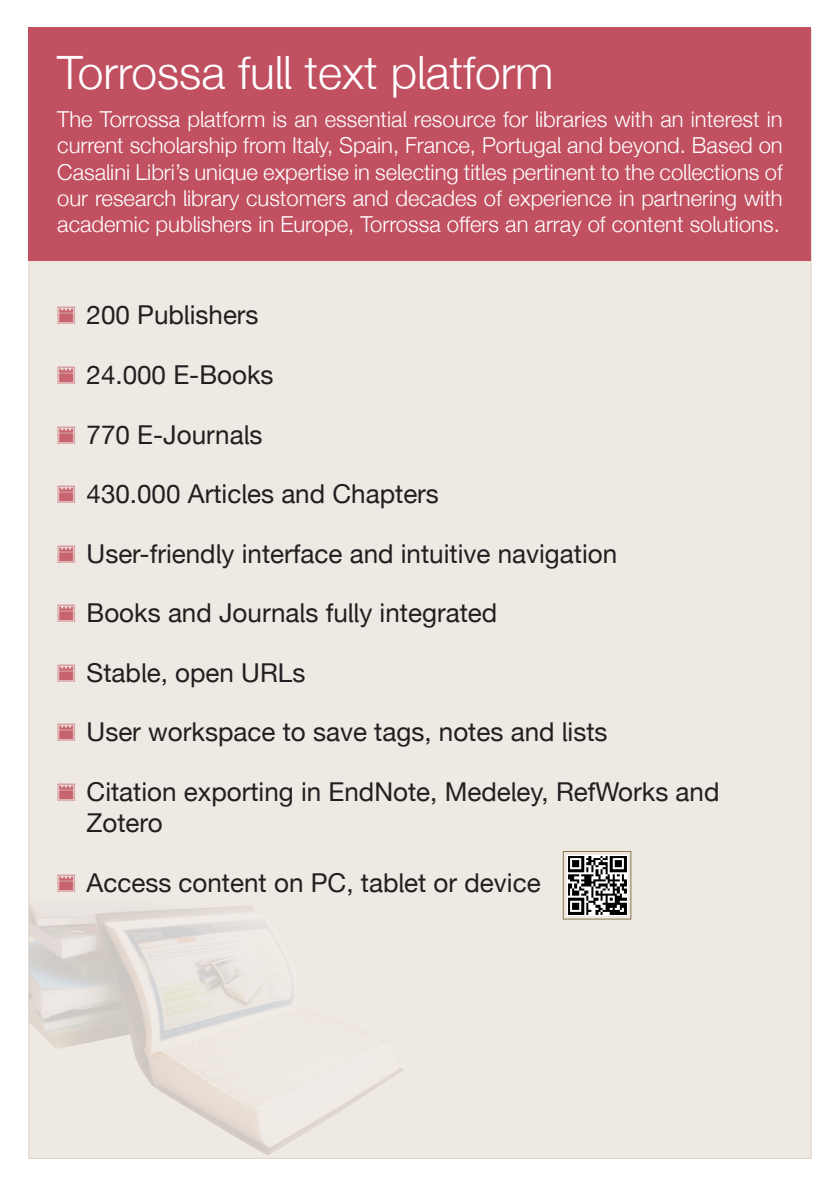
<style>
.page{position:relative;width:840px;height:1191px;background:#fff}
.page>*{position:absolute;margin:0;border:0;box-sizing:border-box;transform-origin:0 0}
.t1{font:300 46px "Helvetica Casalini";color:#fff}
.t2{font:26px/31.2px "Helvetica Casalini";color:#231f20}
.t3{font:300 22px/26.4px "Helvetica Casalini";color:#fff;text-align:justify}
.s1{font-size:24px;color:#c7646f}
</style>
<div class="page">
<div style="left:28px;top:28px;width:783px;height:1130px;background:#efe9e3;border:1px solid #ddd3c7"></div>
<img style="left:29px;top:899px;width:375px;height:256px">
<div style="left:29px;top:27px;width:781px;height:234px;background:#c15061"></div>
<img style="left:567px;top:855px;width:59px;height:60px">
<div style="left:562px;top:851px;width:68px;height:68px;border:1px solid #86754f"></div>
<h1 class="t1" style="left:57px;top:44px;width:497px">Torrossa full text platform</h1>
<p class="t3" style="left:57px;top:105px;width:726px">The Torrossa platform is an essential resource for libraries with an interest in current scholarship from Italy, Spain, France, Portugal and beyond. Based on Casalini Libri’s unique expertise in selecting titles pertinent to the collections of our research library customers and decades of experience in partnering with academic publishers in Europe, Torrossa offers an array of content solutions.</p>
<p class="t2" style="left:56px;top:299px;width:203px"><span class="s1">Ö</span> 200 Publishers</p>
<p class="t2" style="left:56px;top:359px;width:218px"><span class="s1">Ö</span> 24.000 E-Books</p>
<p class="t2" style="left:56px;top:418px;width:207px"><span class="s1">Ö</span> 770 E-Journals</p>
<p class="t2" style="left:56px;top:478px;width:384px"><span class="s1">Ö</span> 430.000 Articles and Chapters</p>
<p class="t2" style="left:56px;top:537px;width:562px"><span class="s1">Ö</span> User-friendly interface and intuitive navigation</p>
<p class="t2" style="left:56px;top:597px;width:442px"><span class="s1">Ö</span> Books and Journals fully integrated</p>
<p class="t2" style="left:56px;top:656px;width:250px"><span class="s1">Ö</span> Stable, open URLs</p>
<p class="t2" style="left:56px;top:716px;width:552px"><span class="s1">Ö</span> User workspace to save tags, notes and lists</p>
<p class="t2" style="left:86px;top:775px;width:634px;text-indent:-30px"><span class="s1">Ö</span> Citation exporting in EndNote, Medeley, RefWorks and<br>Zotero</p>
<p class="t2" style="left:56px;top:866px;width:485px"><span class="s1">Ö</span> Access content on PC, tablet or device</p>
</div>
